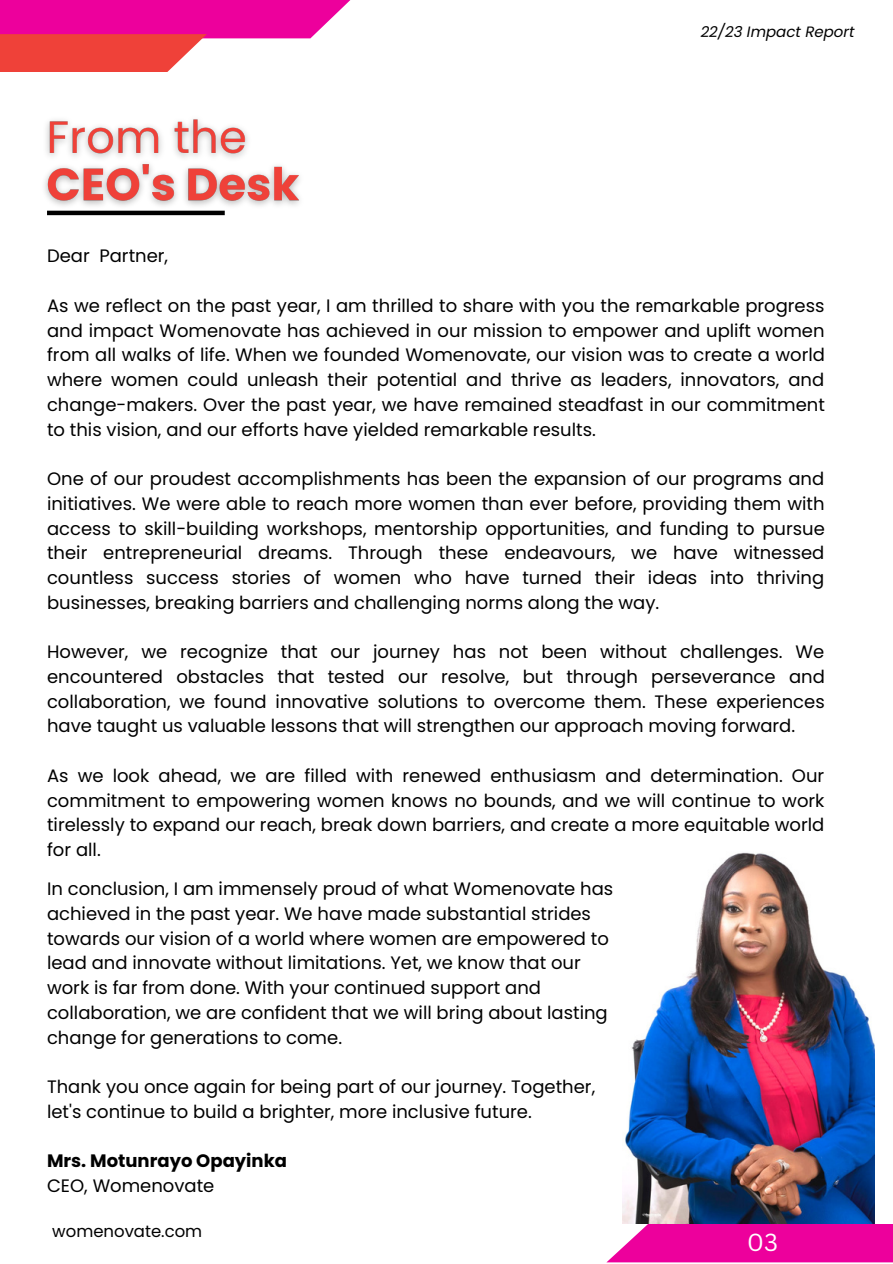
<style>
.page{position:relative;width:893px;height:1264px;background:#fff}
.page>*{position:absolute;margin:0;border:0;box-sizing:border-box;transform-origin:0 0}
.t1{font:24px "Canva Sans";color:#fff}
.t2{font:18px/24.8px "Poppins";color:#000;text-align:justify}
.t3{font:700 18px "Poppins";color:#000}
.t4{font:16.5px "Poppins";color:#000}
.t5{font:italic 15px "Poppins";color:#000}
</style>
<div class="page">
<div style="left:0;top:0;width:372px;height:38px;background:#ed009c"></div>
<div style="left:0;top:34px;width:207px;height:38px;background:#ef4139"></div>
<svg style="left:607px;top:1223px;width:285px;height:39px;background:#ea14a2"></svg>
<img style="left:44px;top:119px;width:256px;height:97px">
<hr style="left:47px;top:211px;width:178px;height:4px;background:#000">
<img style="left:622px;top:852px;width:252px;height:370px">
<p class="t5" style="left:700px;top:21px;width:155px">22/23 Impact Report</p>
<p class="t2" style="left:47px;top:244px;width:123px">Dear Partner,</p>
<p class="t2" style="left:47px;top:293px;width:779px">As we reflect on the past year, I am thrilled to share with you the remarkable progress and impact Womenovate has achieved in our mission to empower and uplift women from all walks of life. When we founded Womenovate, our vision was to create a world where women could unleash their potential and thrive as leaders, innovators, and change-makers. Over the past year, we have remained steadfast in our commitment to this vision, and our efforts have yielded remarkable results.</p>
<p class="t2" style="left:47px;top:466px;width:779px">One of our proudest accomplishments has been the expansion of our programs and initiatives. We were able to reach more women than ever before, providing them with access to skill-building workshops, mentorship opportunities, and funding to pursue their entrepreneurial dreams. Through these endeavours, we have witnessed countless success stories of women who have turned their ideas into thriving businesses, breaking barriers and challenging norms along the way.</p>
<p class="t2" style="left:47px;top:639px;width:779px">However, we recognize that our journey has not been without challenges. We encountered obstacles that tested our resolve, but through perseverance and collaboration, we found innovative solutions to overcome them. These experiences have taught us valuable lessons that will strengthen our approach moving forward.</p>
<p class="t2" style="left:47px;top:763px;width:779px">As we look ahead, we are filled with renewed enthusiasm and determination. Our commitment to empowering women knows no bounds, and we will continue to work tirelessly to expand our reach, break down barriers, and create a more equitable world for all.</p>
<p class="t2" style="left:47px;top:876px;width:567px;text-align:left">In conclusion, I am immensely proud of what Womenovate has achieved in the past year. We have made substantial strides towards our vision of a world where women are empowered to lead and innovate without limitations. Yet, we know that our work is far from done. With your continued support and collaboration, we are confident that we will bring about lasting change for generations to come.</p>
<p class="t2" style="left:47px;top:1074px;width:549px">Thank you once again for being part of our journey. Together, let's continue to build a brighter, more inclusive future.</p>
<p class="t3" style="left:47px;top:1148px;width:241px">Mrs. Motunrayo Opayinka</p>
<p class="t2" style="left:47px;top:1173px;width:169px">CEO, Womenovate</p>
<p class="t4" style="left:52px;top:1219px;width:151px">womenovate.com</p>
<p class="t1" style="left:747px;top:1225px;width:32px">03</p>
</div>
